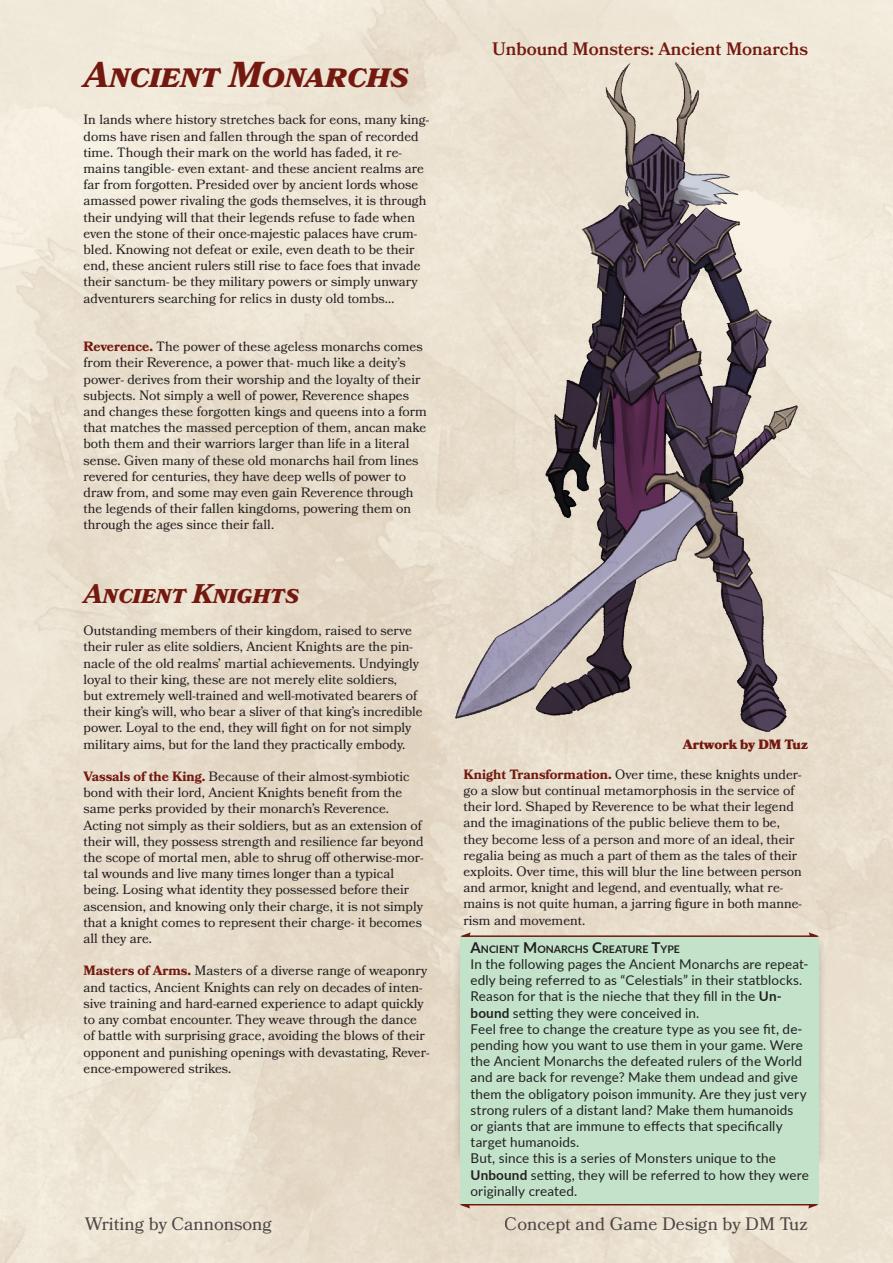
<style>
.page{position:relative;width:893px;height:1263px;background:#fff}
.page>*{position:absolute;margin:0;border:0;box-sizing:border-box;transform-origin:0 0}
.t1{font:italic 700 36px "Bookmania";color:#741910}
.t2{font:italic 700 27px "Bookmania";color:#741910}
.t3{font:18px "Bookmania";color:#231f20}
.t4{font:600 18px "Bookmania";color:#741910}
.t5{font:13.5px/16.2px "Bookmania";color:#231f20}
.Sidebar_Heading{font:13.5px/16.2px "Lato";letter-spacing:.01em;color:#231f20}
.t6{font:900 13.5px "Bookmania";color:#741910}
.Sidebar_Heading-2{font:700 10.5px "Lato";color:#231f20}
.s1{font-weight:700;color:#741910}
.s2{font-size:15px}
.s3{font-weight:700}
</style>
<div class="page">
<div style="left:51px;top:1221px;width:787px;height:5px;background:#eae0cf"></div>
<div style="left:52px;top:625px;width:5px;height:605px;background:#ece3d2"></div>
<div style="left:833px;top:625px;width:5px;height:605px;background:#e9dfcf"></div>
<img style="left:455px;top:60px;width:345px;height:675px">
<hr style="left:468px;top:935px;width:343px;height:2px;background:#741910">
<svg style="left:460px;top:932px;width:11px;height:5px"></svg>
<svg style="left:809px;top:932px;width:10px;height:5px"></svg>
<hr style="left:468px;top:1204px;width:342px;height:1px;background:#741910">
<svg style="left:460px;top:1203px;width:10px;height:5px"></svg>
<svg style="left:808px;top:1203px;width:11px;height:5px"></svg>
<div style="left:452px;top:937px;width:375px;height:231px;background:#231f20;opacity:.25"></div>
<div style="left:460px;top:941px;width:359px;height:262px;background:#c2e3ca"></div>
<p class="t1" style="left:84px;top:53px;width:327px">Ancient Monarchs</p>
<p class="t5" style="left:84px;top:112px;width:347px">In lands where history stretches back for eons, many king&shy;doms have risen and fallen through the span of recorded time. Though their mark on the world has faded, it re&shy;mains tangible- even extant- and these ancient realms are far from forgotten. Presided over by ancient lords whose amassed power rivaling the gods themselves, it is through their undying will that their legends refuse to fade when even the stone of their once-majestic palaces have crum&shy;bled. Knowing not defeat or exile, even death to be their end, these ancient rulers still rise to face foes that invade their sanctum- be they military powers or simply unwary adventurers searching for relics in dusty old tombs…</p>
<p class="t5" style="left:84px;top:338px;width:345px"><span class="s1">Reverence.</span> The power of these ageless monarchs comes from their Reverence, a power that- much like a deity’s power- derives from their worship and the loyalty of their subjects. Not simply a well of power, Reverence shapes and changes these forgotten kings and queens into a form that matches the massed perception of them, ancan make both them and their warriors larger than life in a literal sense. Given many of these old monarchs hail from lines revered for centuries, they have deep wells of power to draw from, and some may even gain Reverence through the legends of their fallen kingdoms, powering them on through the ages since their fall.</p>
<p class="t2" style="left:84px;top:578px;width:217px">Ancient Knights</p>
<p class="t5" style="left:84px;top:622px;width:341px">Outstanding members of their kingdom, raised to serve their ruler as elite soldiers, Ancient Knights are the pin&shy;nacle of the old realms’ martial achievements. Undyingly loyal to their king, these are not merely elite soldiers,<br>but extremely well-trained and well-motivated bearers of their king’s will, who bear a sliver of that king’s incredible power. Loyal to the end, they will fight on for not simply military aims, but for the land they practically embody.</p>
<p class="t5" style="left:84px;top:768px;width:342px"><span class="s1">Vassals of the King.</span> Because of their almost-symbiotic bond with their lord, Ancient Knights benefit from the same perks provided by their monarch’s Reverence.<br>Acting not simply as their soldiers, but as an extension of their will, they possess strength and resilience far beyond the scope of mortal men, able to shrug off otherwise-mor&shy;tal wounds and live many times longer than a typical being. Losing what identity they possessed before their ascension, and knowing only their charge, it is not simply that a knight comes to represent their charge- it becomes all they are.</p>
<p class="t5" style="left:84px;top:963px;width:347px"><span class="s1">Masters of Arms.</span> Masters of a diverse range of weaponry and tactics, Ancient Knights can rely on decades of inten&shy;sive training and hard-earned experience to adapt quickly to any combat encounter. They weave through the dance of battle with surprising grace, avoiding the blows of their opponent and punishing openings with devastating, Rever&shy;ence-empowered strikes.</p>
<p class="t4" style="left:492px;top:38px;width:317px">Unbound Monsters: Ancient Monarchs</p>
<p class="t6" style="left:683px;top:736px;width:127px">Artwork by DM Tuz</p>
<p class="t5" style="left:463px;top:766px;width:340px"><span class="s1">Knight Transformation.</span> Over time, these knights under&shy;go a slow but continual metamorphosis in the service of their lord. Shaped by Reverence to be what their legend and the imaginations of the public believe them to be, they become less of a person and more of an ideal, their regalia being as much a part of them as the tales of their exploits. Over time, this will blur the line between person and armor, knight and legend, and eventually, what re&shy;mains is not quite human, a jarring figure in both manne&shy;rism and movement.</p>
<p class="Sidebar_Heading-2" style="left:470px;top:941px;width:211px"><span class="s2">A</span>NCIENT <span class="s2">M</span>ONARCHS <span class="s2">C</span>REATURE <span class="s2">T</span>YPE</p>
<p class="Sidebar_Heading" style="left:470px;top:955px;width:339px">In the following pages the Ancient Monarchs are repeat&shy;edly being referred to as “Celestials” in their statblocks.<br>Reason for that is the nieche that they fill in the <span class="s3">Un&shy;bound</span> setting they were conceived in.</p>
<p class="Sidebar_Heading" style="left:470px;top:1020px;width:338px">Feel free to change the creature type as you see fit, de&shy;pending how you want to use them in your game. Were the Ancient Monarchs the defeated rulers of the World and are back for revenge? Make them undead and give them the obligatory poison immunity. Are they just very strong rulers of a distant land? Make them humanoids or giants that are immune to effects that specifically target humanoids.</p>
<p class="Sidebar_Heading" style="left:470px;top:1150px;width:340px">But, since this is a series of Monsters unique to the<br><span class="s3">Unbound</span> setting, they will be referred to how they were originally created.</p>
<h3 class="t3" style="left:85px;top:1213px;width:188px">Writing by Cannonsong</h3>
<h3 class="t3" style="left:505px;top:1213px;width:305px">Concept and Game Design by DM Tuz</h3>
</div>
